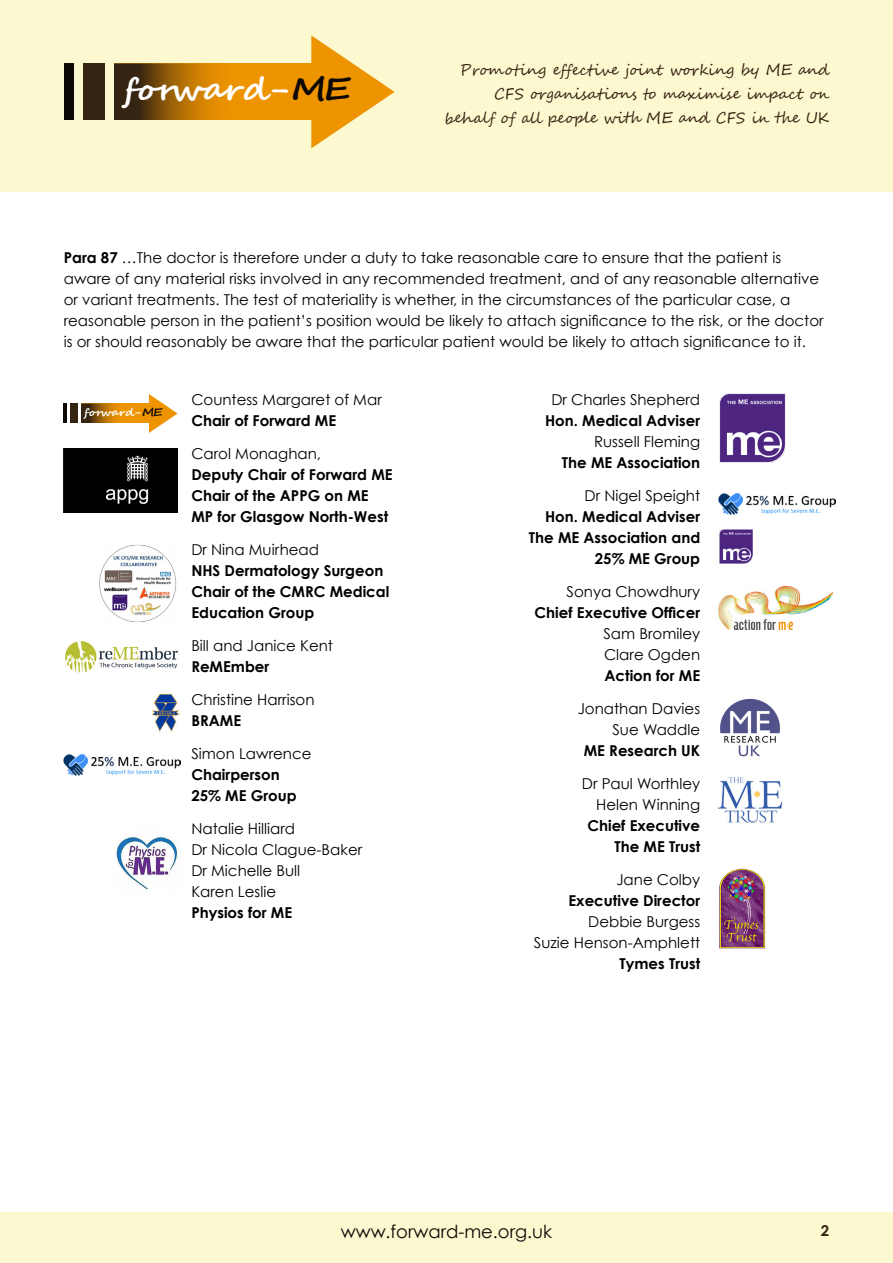
<style>
.page{position:relative;width:893px;height:1263px;background:#fff}
.page>*{position:absolute;margin:0;border:0;box-sizing:border-box;transform-origin:0 0}
.t1{font:700 31.05px "Segoe Script";color:#fff;scale:1.15 1}
.t2{font:18px "Century Gothic";color:#0e0906}
.t3{font:15px/21px "Century Gothic";color:#000}
.t4{font:700 15px/21px "Century Gothic";color:#000}
.t5{font:15px/24px "Segoe Script";color:#362412;text-align:right}
.t6{font:700 15px "Century Gothic";color:#362412}
.t7{font:700 10.65px "Segoe Script";color:#fff;scale:1.15 1}
.s1{color:#0e0906}
.s2{font-weight:700}
</style>
<div class="page">
<div style="left:0;top:1212px;width:893px;height:51px;background:#fcf8d0"></div>
<div style="left:0;top:0;width:893px;height:191px;background:#fcf8d0"></div>
<div style="left:64px;top:64px;width:10px;height:56px;background:#0e0906"></div>
<div style="left:84px;top:64px;width:21px;height:56px;background:#362412"></div>
<div style="left:114px;top:64px;width:197px;height:56px;background:#ee9400"></div>
<svg style="left:311px;top:35px;width:84px;height:113px"></svg>
<svg style="left:114px;top:64px;width:103px;height:56px"></svg>
<img style="left:151px;top:693px;width:29px;height:39px">
<hr style="left:64px;top:404px;width:3px;height:19px;background:#0e0906">
<div style="left:71px;top:404px;width:7px;height:19px;background:#362412"></div>
<div style="left:81px;top:404px;width:68px;height:19px;background:#ee9400"></div>
<svg style="left:149px;top:394px;width:29px;height:39px"></svg>
<svg style="left:81px;top:404px;width:35px;height:19px"></svg>
<img style="left:64px;top:449px;width:114px;height:63px">
<img style="left:99px;top:544px;width:78px;height:78px">
<img style="left:65px;top:641px;width:113px;height:32px">
<img style="left:719px;top:868px;width:47px;height:81px">
<img style="left:64px;top:754px;width:117px;height:22px">
<img style="left:115px;top:837px;width:63px;height:53px">
<img style="left:720px;top:393px;width:66px;height:69px">
<img style="left:719px;top:493px;width:117px;height:22px">
<img style="left:719px;top:586px;width:114px;height:44px">
<img style="left:720px;top:698px;width:60px;height:59px">
<img style="left:718px;top:777px;width:65px;height:46px">
<img style="left:720px;top:529px;width:33px;height:35px">
<h1 class="t1" style="left:122px;top:63px;width:200px">forward-<span class="s1">ME</span></h1>
<p class="t5" style="left:445px;top:58px;width:386px">Promoting effective joint working by ME and<br>CFS organisations to maximise impact on behalf of all people with ME and CFS in the UK</p>
<p class="t3" style="left:64px;top:247px;width:761px"><span class="s2">Para 87</span> …The doctor is therefore under a duty to take reasonable care to ensure that the patient is aware of any material risks involved in any recommended treatment, and of any reasonable alternative or variant treatments. The test of materiality is whether, in the circumstances of the particular case, a reasonable person in the patient’s position would be likely to attach significance to the risk, or the doctor is or should reasonably be aware that the particular patient would be likely to attach significance to it.</p>
<p class="t7" style="left:84px;top:404px;width:70px">forward-<span class="s1">ME</span></p>
<p class="t3" style="left:191px;top:389px;width:192px">Countess Margaret of Mar</p>
<p class="t4" style="left:191px;top:410px;width:146px">Chair of Forward ME</p>
<p class="t3" style="left:191px;top:443px;width:131px">Carol Monaghan,</p>
<p class="t4" style="left:191px;top:464px;width:203px">Deputy Chair of Forward ME<br>Chair of the APPG on ME<br>MP for Glasgow North-West</p>
<p class="t3" style="left:191px;top:539px;width:129px">Dr Nina Muirhead</p>
<p class="t4" style="left:191px;top:560px;width:200px">NHS Dermatology Surgeon<br>Chair of the CMRC Medical<br>Education Group</p>
<p class="t3" style="left:191px;top:635px;width:143px">Bill and Janice Kent</p>
<p class="t4" style="left:191px;top:656px;width:80px">ReMEmber</p>
<p class="t3" style="left:191px;top:689px;width:125px">Christine Harrison</p>
<p class="t4" style="left:191px;top:710px;width:51px">BRAME</p>
<p class="t3" style="left:191px;top:743px;width:122px">Simon Lawrence</p>
<p class="t4" style="left:191px;top:764px;width:107px">Chairperson<br>25% ME Group</p>
<p class="t3" style="left:191px;top:818px;width:172px">Natalie Hilliard<br>Dr Nicola Clague-Baker<br>Dr Michelle Bull<br>Karen Leslie</p>
<p class="t4" style="left:191px;top:902px;width:102px">Physios for ME</p>
<p class="t3" style="left:551px;top:389px;width:150px">Dr Charles Shepherd</p>
<p class="t4" style="left:545px;top:410px;width:157px">Hon. Medical Adviser</p>
<p class="t3" style="left:594px;top:431px;width:108px">Russell Fleming</p>
<p class="t4" style="left:562px;top:452px;width:140px">The ME Association</p>
<p class="t3" style="left:584px;top:485px;width:117px">Dr Nigel Speight</p>
<p class="t4" style="left:529px;top:506px;width:173px;text-align:right">Hon. Medical Adviser<br>The ME Association and<br>25% ME Group</p>
<p class="t3" style="left:567px;top:581px;width:135px">Sonya Chowdhury</p>
<p class="t4" style="left:535px;top:602px;width:167px">Chief Executive Officer</p>
<p class="t3" style="left:603px;top:623px;width:98px">Sam Bromiley<br>Clare Ogden</p>
<p class="t4" style="left:604px;top:665px;width:97px">Action for ME</p>
<p class="t3" style="left:578px;top:698px;width:124px;text-align:right">Jonathan Davies<br>Sue Waddle</p>
<p class="t4" style="left:584px;top:740px;width:118px">ME Research UK</p>
<p class="t3" style="left:582px;top:773px;width:120px;text-align:right">Dr Paul Worthley<br>Helen Winning</p>
<p class="t4" style="left:587px;top:815px;width:114px;text-align:right">Chief Executive<br>The ME Trust</p>
<p class="t3" style="left:616px;top:869px;width:85px">Jane Colby</p>
<p class="t4" style="left:568px;top:890px;width:133px">Executive Director</p>
<p class="t3" style="left:534px;top:911px;width:168px;text-align:right">Debbie Burgess<br>Suzie Henson-Amphlett</p>
<p class="t4" style="left:619px;top:953px;width:82px">Tymes Trust</p>
<p class="t2" style="left:341px;top:1221px;width:213px">www.forward-me.org.uk</p>
<p class="t6" style="left:821px;top:1221px;width:10px">2</p>
</div>
